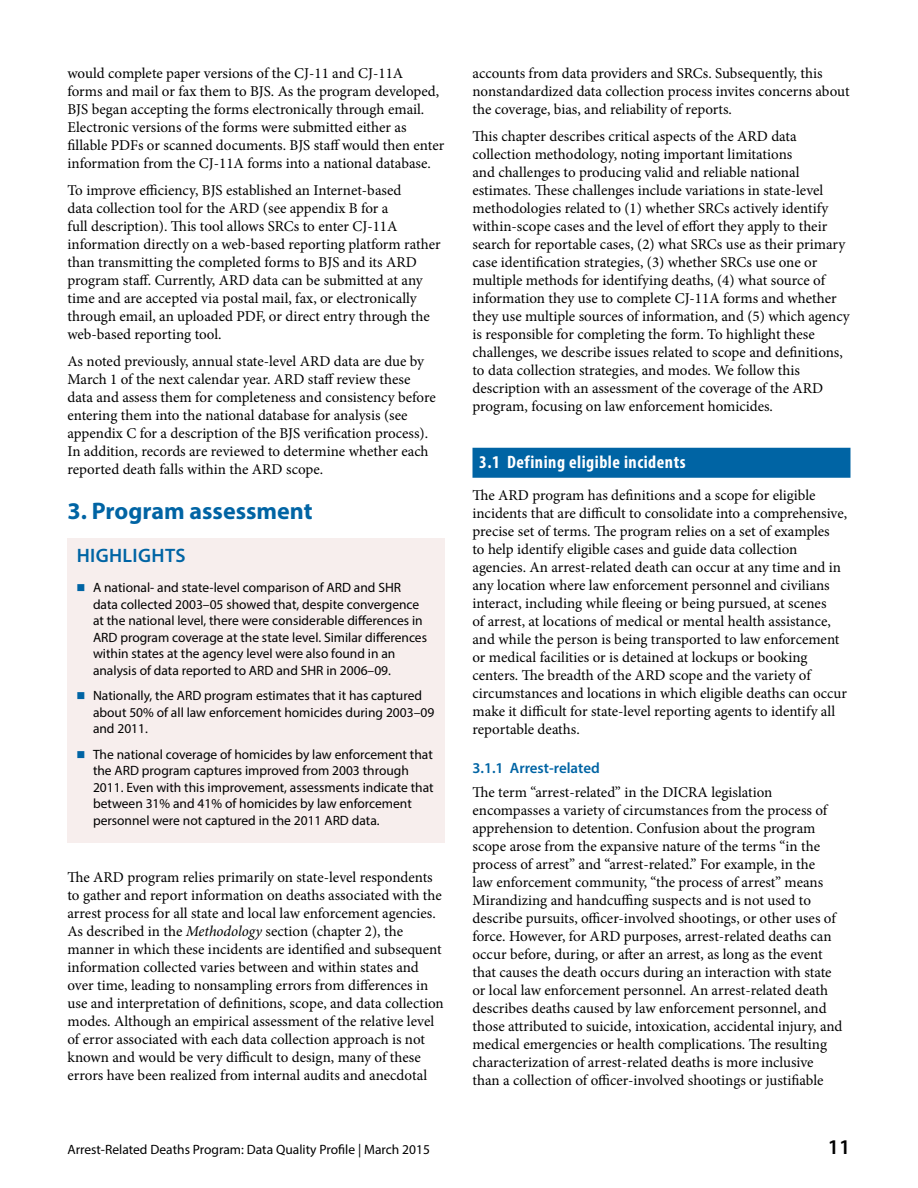
<style>
.page{position:relative;width:918px;height:1188px;background:#fff}
.page>*{position:absolute;margin:0;border:0;box-sizing:border-box;transform-origin:0 0}
.t1{font:700 24px "Myriad Pro";color:#0064a4}
.t2{font:600 21px "Myriad Pro";color:#000}
.t3{font:600 19.5px "Myriad Pro";letter-spacing:.02em;color:#0064a4}
.t4{font:700 condensed 18px "Myriad Pro";letter-spacing:.03em;color:#fff}
.t5{font:15px/18px "Minion Pro";color:#000}
.t6{font:600 15px "Myriad Pro";color:#0064a4}
.t7{font:13.5px/16.5px "Myriad Pro";color:#000}
.s1{font-style:italic}
</style>
<div class="page">
<div style="left:472px;top:448px;width:378px;height:30px;background:#0064a4"></div>
<div style="left:68px;top:538px;width:378px;height:305px;background:#f7eeed"></div>
<p class="t5" style="left:68px;top:65px;width:378px">would complete paper versions of the CJ-11 and CJ-11A<br>forms and mail or fax them to BJS. As the program developed, BJS began accepting the forms electronically through email.<br>Electronic versions of the forms were submitted either as fillable PDFs or scanned documents. BJS staff would then enter information from the CJ-11A forms into a national database.</p>
<p class="t5" style="left:68px;top:182px;width:375px">To improve efficiency, BJS established an Internet-based<br>data collection tool for the ARD (see appendix B for a<br>full description). This tool allows SRCs to enter CJ-11A information directly on a web-based reporting platform rather than transmitting the completed forms to BJS and its ARD program staff. Currently, ARD data can be submitted at any time and are accepted via postal mail, fax, or electronically through email, an uploaded PDF, or direct entry through the web-based reporting tool.</p>
<p class="t5" style="left:68px;top:353px;width:370px">As noted previously, annual state-level ARD data are due by March 1 of the next calendar year. ARD staff review these data and assess them for completeness and consistency before entering them into the national database for analysis (see appendix C for a description of the BJS verification process).<br>In addition, records are reviewed to determine whether each reported death falls within the ARD scope.</p>
<h1 class="t1" style="left:68px;top:496px;width:247px">3. Program assessment</h1>
<h3 class="t3" style="left:77px;top:543px;width:110px">HIGHLIGHTS</h3>
<p class="t7" style="left:93px;top:579px;width:336px">A national- and state-level comparison of ARD and SHR data collected 2003–05 showed that, despite convergence at the national level, there were considerable differences in ARD program coverage at the state level. Similar differences within states at the agency level were also found in an analysis of data reported to ARD and SHR in 2006–09.</p>
<p class="t7" style="left:93px;top:687px;width:343px">Nationally, the ARD program estimates that it has captured about 50% of all law enforcement homicides during 2003–09 and 2011.</p>
<p class="t7" style="left:93px;top:746px;width:342px">The national coverage of homicides by law enforcement that the ARD program captures improved from 2003 through 2011. Even with this improvement, assessments indicate that between 31% and 41% of homicides by law enforcement personnel were not captured in the 2011 ARD data.</p>
<p class="t5" style="left:68px;top:868px;width:378px">The ARD program relies primarily on state-level respondents to gather and report information on deaths associated with the arrest process for all state and local law enforcement agencies.<br>As described in the <span class="s1">Methodology</span> section (chapter 2), the manner in which these incidents are identified and subsequent information collected varies between and within states and over time, leading to nonsampling errors from differences in use and interpretation of definitions, scope, and data collection modes. Although an empirical assessment of the relative level of error associated with each data collection approach is not known and would be very difficult to design, many of these errors have been realized from internal audits and anecdotal</p>
<p class="t5" style="left:472px;top:65px;width:379px">accounts from data providers and SRCs. Subsequently, this nonstandardized data collection process invites concerns about the coverage, bias, and reliability of reports.</p>
<p class="t5" style="left:472px;top:128px;width:379px">This chapter describes critical aspects of the ARD data collection methodology, noting important limitations<br>and challenges to producing valid and reliable national estimates. These challenges include variations in state-level methodologies related to (1) whether SRCs actively identify within-scope cases and the level of effort they apply to their search for reportable cases, (2) what SRCs use as their primary case identification strategies, (3) whether SRCs use one or multiple methods for identifying deaths, (4) what source of information they use to complete CJ-11A forms and whether they use multiple sources of information, and (5) which agency is responsible for completing the form. To highlight these challenges, we describe issues related to scope and definitions, to data collection strategies, and modes. We follow this description with an assessment of the coverage of the ARD program, focusing on law enforcement homicides.</p>
<p class="t4" style="left:479px;top:451px;width:208px">3.1 Defining eligible incidents</p>
<p class="t5" style="left:472px;top:486px;width:376px">The ARD program has definitions and a scope for eligible incidents that are difficult to consolidate into a comprehensive, precise set of terms. The program relies on a set of examples<br>to help identify eligible cases and guide data collection agencies. An arrest-related death can occur at any time and in any location where law enforcement personnel and civilians interact, including while fleeing or being pursued, at scenes<br>of arrest, at locations of medical or mental health assistance, and while the person is being transported to law enforcement or medical facilities or is detained at lockups or booking centers. The breadth of the ARD scope and the variety of circumstances and locations in which eligible deaths can occur make it difficult for state-level reporting agents to identify all reportable deaths.</p>
<p class="t6" style="left:472px;top:758px;width:129px">3.1.1 Arrest-related</p>
<p class="t5" style="left:472px;top:784px;width:372px">The term “arrest-related” in the DICRA legislation encompasses a variety of circumstances from the process of apprehension to detention. Confusion about the program scope arose from the expansive nature of the terms “in the process of arrest” and “arrest-related.” For example, in the<br>law enforcement community, “the process of arrest” means Mirandizing and handcuffing suspects and is not used to describe pursuits, officer-involved shootings, or other uses of force. However, for ARD purposes, arrest-related deaths can occur before, during, or after an arrest, as long as the event that causes the death occurs during an interaction with state or local law enforcement personnel. An arrest-related death describes deaths caused by law enforcement personnel, and those attributed to suicide, intoxication, accidental injury, and medical emergencies or health complications. The resulting characterization of arrest-related deaths is more inclusive than a collection of officer-involved shootings or justifiable</p>
<p class="t7" style="left:68px;top:1141px;width:364px">Arrest-Related Deaths Program: Data Quality Profile | March 2015</p>
<h2 class="t2" style="left:828px;top:1134px;width:24px">11</h2>
</div>
